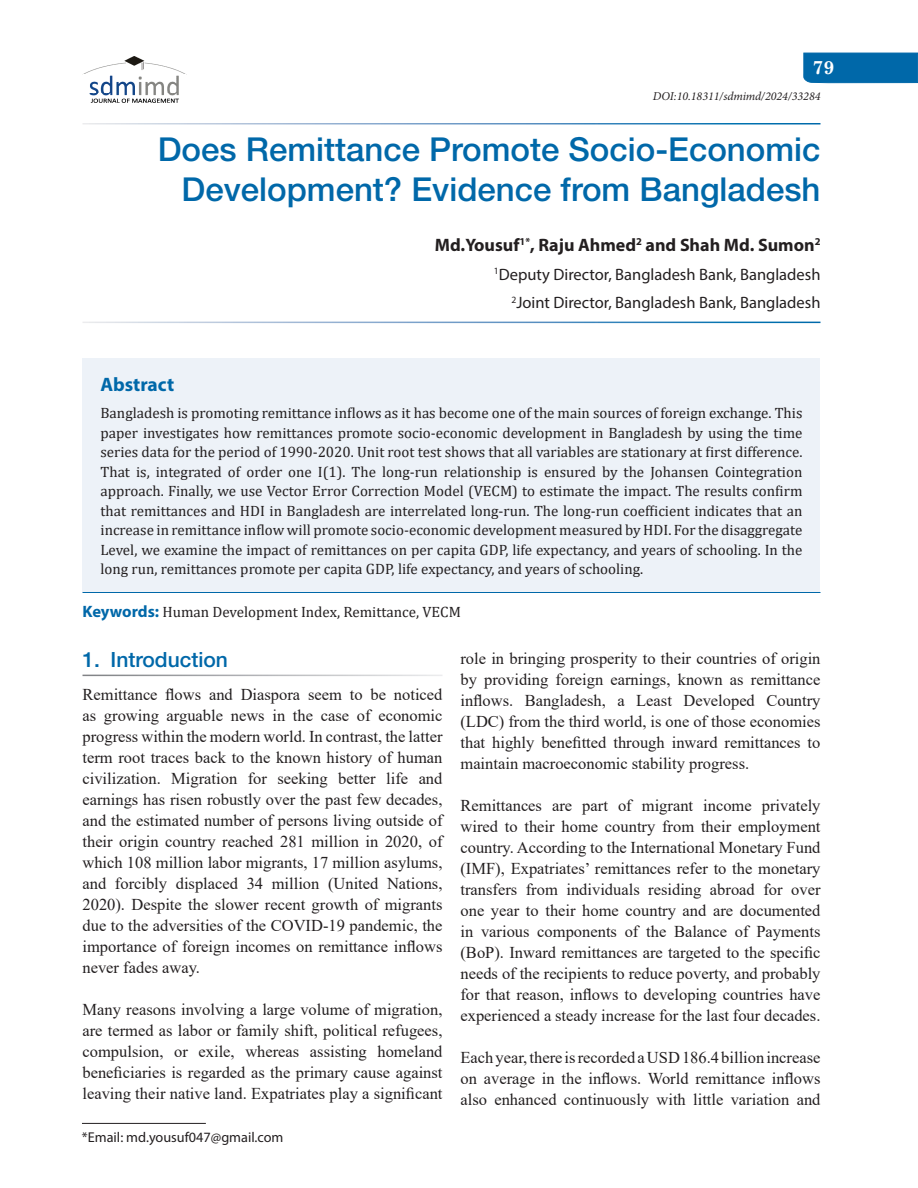
<style>
.page{position:relative;width:918px;height:1188px;background:#fff}
.page>*{position:absolute;margin:0;border:0;box-sizing:border-box;transform-origin:0 0}
.AT{font:500 33px/40.5px "Helvetica Neue LT Std";color:#0068a9;text-align:right}
.t1{font:500 21px "Helvetica Neue LT Std";color:#0068a9}
.Abs_Head{font:700 19.5px "Myriad Pro";color:#0068a9}
.Folio{font:700 18.75px "Century Schoolbook";color:#fff}
.Author{font:700 18px "Myriad Pro";color:#231f20}
.Text_Ind{font:16.5px/21px "Times New Roman";color:#231f20;text-align:justify}
.Text{font:16.5px/21px "Times New Roman";color:#231f20;text-align:justify}
.Affiliation{font:16.5px "Myriad Pro";color:#231f20}
.Abs_Text1{font:15px/19.5px "Cambria";color:#231f20;text-align:justify}
.Keyword{font:15px "Cambria";color:#231f20}
.Footnote{font:14.25px "Myriad Pro";color:#231f20}
.TabCH{font:italic 12px "Minion Pro";color:#231f20}
.s1{font-family:"Myriad Pro";font-weight:700;font-size:16.5px;color:#0068a9}
</style>
<div class="page">
<div style="left:803px;top:53px;width:115px;height:30px;background:#0068a9"></div>
<div style="left:82px;top:358px;width:738px;height:234px;background:#edf2f8"></div>
<hr style="left:82px;top:592px;width:738px;height:1px;background:#0068a9">
<img style="left:83px;top:56px;width:104px;height:47px">
<hr style="left:82px;top:1123px;width:124px;height:1px;background:#231f20">
<p class="Folio" style="left:813px;top:53px;width:23px">79</p>
<p class="TabCH" style="left:653px;top:88px;width:169px">DOI:10.18311/sdmimd/2024/33284</p>
<p class="AT" style="left:158px;top:128px;width:664px">Does Remittance Promote Socio-Economic<br>Development? Evidence from Bangladesh</p>
<p class="Author" style="left:435px;top:233px;width:387px">Md.Yousuf<sup>1*</sup>, Raju Ahmed<sup>2</sup> and Shah Md. Sumon<sup>2</sup></p>
<p class="Affiliation" style="left:494px;top:264px;width:328px"><sup>1</sup>Deputy Director, Bangladesh Bank, Bangladesh</p>
<p class="Affiliation" style="left:511px;top:292px;width:311px"><sup>2</sup>Joint Director, Bangladesh Bank, Bangladesh</p>
<p class="Abs_Head" style="left:100px;top:372px;width:75px">Abstract</p>
<p class="Abs_Text1" style="left:100px;top:403px;width:704px">Bangladesh is promoting remittance inflows as it has become one of the main sources of foreign exchange. This paper investigates how remittances promote socio-economic development in Bangladesh by using the time series data for the period of 1990-2020. Unit root test shows that all variables are stationary at first difference.<br>That is, integrated of order one I(1). The long-run relationship is ensured by the Johansen Cointegration approach. Finally, we use Vector Error Correction Model (VECM) to estimate the impact. The results confirm that remittances and HDI in Bangladesh are interrelated long-run. The long-run coefficient indicates that an increase in remittance inflow will promote socio-economic development measured by HDI. For the disaggregate Level, we examine the impact of remittances on per capita GDP, life expectancy, and years of schooling. In the long run, remittances promote per capita GDP, life expectancy, and years of schooling.</p>
<p class="Keyword" style="left:82px;top:603px;width:380px"><span class="s1">Keywords:</span> Human Development Index, Remittance, VECM</p>
<h1 class="t1" style="left:82px;top:647px;width:147px">1. Introduction</h1>
<p class="Text" style="left:82px;top:684px;width:362px">Remittance flows and Diaspora seem to be noticed as growing arguable news in the case of economic progress within the modern world. In contrast, the latter term root traces back to the known history of human civilization. Migration for seeking better life and earnings has risen robustly over the past few decades, and the estimated number of persons living outside of their origin country reached 281 million in 2020, of which 108 million labor migrants, 17 million asylums, and forcibly displaced 34 million (United Nations, 2020). Despite the slower recent growth of migrants due to the adversities of the COVID-19 pandemic, the importance of foreign incomes on remittance inflows never fades away.</p>
<p class="Text_Ind" style="left:82px;top:999px;width:362px">Many reasons involving a large volume of migration, are termed as labor or family shift, political refugees, compulsion, or exile, whereas assisting homeland beneficiaries is regarded as the primary cause against leaving their native land. Expatriates play a significant</p>
<p class="Footnote" style="left:82px;top:1128px;width:203px">*Email: md.yousuf047@gmail.com</p>
<p class="Text_Ind" style="left:460px;top:647px;width:362px">role in bringing prosperity to their countries of origin by providing foreign earnings, known as remittance inflows. Bangladesh, a Least Developed Country (LDC) from the third world, is one of those economies that highly benefitted through inward remittances to maintain macroeconomic stability progress.</p>
<p class="Text_Ind" style="left:460px;top:794px;width:362px">Remittances are part of migrant income privately wired to their home country from their employment country. According to the International Monetary Fund (IMF), Expatriates’ remittances refer to the monetary transfers from individuals residing abroad for over one year to their home country and are documented in various components of the Balance of Payments (BoP). Inward remittances are targeted to the specific needs of the recipients to reduce poverty, and probably for that reason, inflows to developing countries have experienced a steady increase for the last four decades.</p>
<p class="Text_Ind" style="left:460px;top:1046px;width:362px">Each year, there is recorded a USD 186.4 billion increase on average in the inflows. World remittance inflows also enhanced continuously with little variation and</p>
</div>
